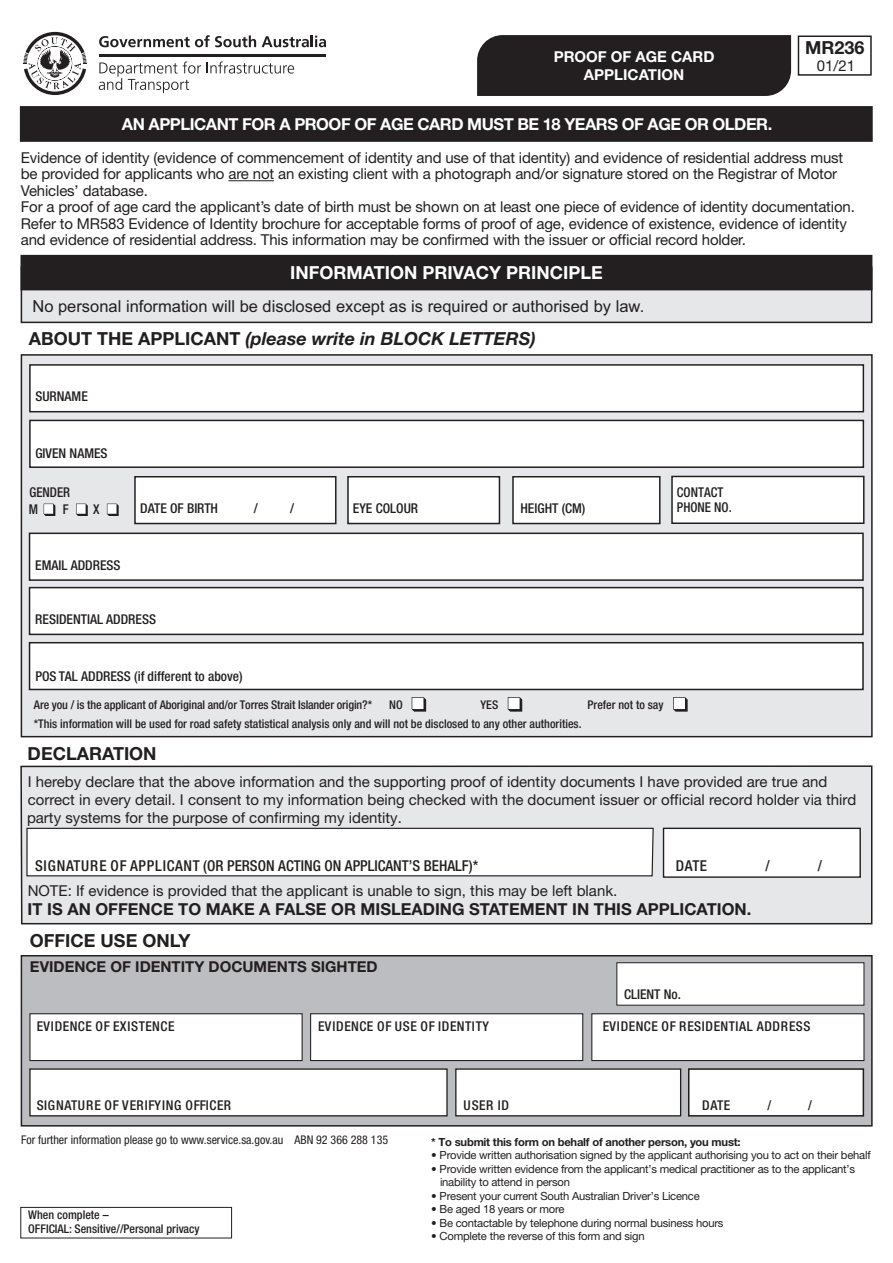
<style>
.page{position:relative;width:893px;height:1263px;background:#fff}
.page>*{position:absolute;margin:0;border:0;box-sizing:border-box;transform-origin:0 0}
.t1{font:italic 700 18px "Helvetica Neue";color:#231f20}
.t2{font:700 18px "Helvetica Neue";color:#231f20}
.t3{font:700 18px "Helvetica Neue";color:#fff}
.t4{font:16.5px "Arial";color:#231f20}
.t5{font:700 16.5px "Helvetica Neue";color:#231f20}
.t6{font:700 16.5px "Helvetica Neue";letter-spacing:-.03em;color:#fff}
.t7{font:15px/16.5px "Helvetica Neue";letter-spacing:-.01em;color:#231f20}
.t8{font:500 condensed 15px "Helvetica Neue";color:#231f20}
.t9{font:700 15px "Helvetica Neue";color:#231f20}
.t10{font:700 15px/18px "Helvetica Neue";color:#fff;text-align:center}
.t11{font:500 condensed 15px "Helvetica Neue";color:#231f20;scale:.95 1}
.t12{font:500 condensed 13.5px "Helvetica Neue";color:#231f20}
.t13{font:500 condensed 13.5px/15px "Helvetica Neue";color:#231f20;scale:.95 1}
.t14{font:500 condensed 12px/13.5px "Helvetica Neue";color:#231f20}
.t15{font:condensed 12px "Helvetica Neue";color:#231f20}
.t16{font:11.25px/13.5px "Helvetica Neue";letter-spacing:-.02em;color:#231f20}
.t17{font:700 11.25px "Helvetica Neue";letter-spacing:-.02em;color:#231f20}
.s1{font-style:normal}
</style>
<div class="page">
<div style="left:21px;top:267px;width:851px;height:55px;background:#e6e7e9"></div>
<div style="left:21px;top:266px;width:851px;height:57px;border:2px solid #231f20"></div>
<div style="left:21px;top:255px;width:851px;height:35px;background:#231f20"></div>
<div style="left:21px;top:354px;width:852px;height:383px;background:#e6e7e9;border:2px solid #231f20"></div>
<div style="left:21px;top:955px;width:852px;height:171px;background:#bcbdc0;border:2px solid #231f20"></div>
<div style="left:616px;top:962px;width:248px;height:43px;background:#fff;border:1px solid #231f20"></div>
<div style="left:29px;top:1068px;width:419px;height:48px;background:#fff;border:1px solid #231f20"></div>
<div style="left:688px;top:1068px;width:176px;height:48px;background:#fff;border:2px solid #231f20"></div>
<div style="left:455px;top:1068px;width:226px;height:48px;background:#fff;border:1px solid #231f20"></div>
<div style="left:591px;top:1013px;width:273px;height:48px;background:#fff;border:1px solid #231f20"></div>
<div style="left:310px;top:1013px;width:273px;height:48px;background:#fff;border:1px solid #231f20"></div>
<div style="left:29px;top:1013px;width:274px;height:48px;background:#fff;border:1px solid #231f20"></div>
<div style="left:29px;top:420px;width:835px;height:48px;background:#fff;border:2px solid #231f20"></div>
<div style="left:348px;top:477px;width:151px;height:46px;background:#fff"></div>
<div style="left:347px;top:476px;width:153px;height:48px;border:2px solid #231f20"></div>
<div style="left:671px;top:476px;width:193px;height:48px;background:#fff;border:2px solid #231f20"></div>
<div style="left:30px;top:588px;width:833px;height:46px;background:#fff"></div>
<div style="left:30px;top:534px;width:833px;height:46px;background:#fff"></div>
<div style="left:29px;top:587px;width:835px;height:48px;border:2px solid #231f20"></div>
<div style="left:29px;top:642px;width:835px;height:48px;background:#fff;border:2px solid #231f20"></div>
<div style="left:134px;top:476px;width:203px;height:48px;background:#fff;border:2px solid #231f20"></div>
<div style="left:513px;top:477px;width:147px;height:46px;background:#fff"></div>
<div style="left:512px;top:476px;width:148px;height:48px;border:2px solid #231f20"></div>
<svg style="left:44px;top:503px;width:11px;height:13px"></svg>
<svg style="left:76px;top:503px;width:12px;height:13px"></svg>
<svg style="left:107px;top:503px;width:12px;height:13px"></svg>
<div style="left:20px;top:765px;width:853px;height:160px;background:#e6e7e9"></div>
<svg style="left:26px;top:827px;width:628px;height:50px"></svg>
<div style="left:663px;top:828px;width:198px;height:50px;background:#fff;border:1px solid #231f20"></div>
<div style="left:29px;top:364px;width:835px;height:48px;background:#fff;border:2px solid #231f20"></div>
<div style="left:29px;top:533px;width:835px;height:48px;border:2px solid #231f20"></div>
<div style="left:20px;top:106px;width:853px;height:36px;background:#231f20;border:2px solid #231f20"></div>
<svg style="left:412px;top:697px;width:14px;height:15px"></svg>
<svg style="left:508px;top:697px;width:14px;height:15px"></svg>
<svg style="left:673px;top:697px;width:15px;height:15px"></svg>
<hr style="left:228px;top:180px;width:46px;height:1px;background:#231f20">
<div style="left:798px;top:36px;width:74px;height:40px;border:2px solid #231f20"></div>
<div style="left:477px;top:35px;width:314px;height:61px;background:#231f20"></div>
<hr style="left:99px;top:54px;width:227px;height:3px;background:#231f20">
<svg style="left:99px;top:35px;width:157px;height:12px"></svg>
<svg style="left:262px;top:35px;width:64px;height:12px"></svg>
<svg style="left:23px;top:32px;width:64px;height:63px"></svg>
<svg style="left:207px;top:61px;width:87px;height:13px"></svg>
<svg style="left:99px;top:61px;width:102px;height:32px"></svg>
<div style="left:20px;top:1207px;width:212px;height:31px;border:1px solid #231f20"></div>
<p class="t2" style="left:805px;top:37px;width:61px">MR236</p>
<p class="t10" style="left:554px;top:48px;width:162px">PROOF OF AGE CARD<br>APPLICATION</p>
<p class="t7" style="left:817px;top:57px;width:40px">01/21</p>
<p class="t6" style="left:122px;top:114px;width:652px">AN APPLICANT FOR A PROOF OF AGE CARD MUST BE 18 YEARS OF AGE OR OLDER.</p>
<p class="t7" style="left:21px;top:149px;width:824px">Evidence of identity (evidence of commencement of identity and use of that identity) and evidence of residential address must be provided for applicants who are not an existing client with a photograph and/or signature stored on the Registrar of Motor<br>Vehicles’ database.</p>
<p class="t7" style="left:21px;top:198px;width:835px">For a proof of age card the applicant’s date of birth must be shown on at least one piece of evidence of identity documentation.<br>Refer to MR583 Evidence of Identity brochure for acceptable forms of proof of age, evidence of existence, evidence of identity and evidence of residential address. This information may be confirmed with the issuer or official record holder.</p>
<p class="t3" style="left:290px;top:262px;width:314px">INFORMATION PRIVACY PRINCIPLE</p>
<p class="t4" style="left:32px;top:295px;width:613px">No personal information will be disclosed except as is required or authorised by law.</p>
<p class="t1" style="left:29px;top:328px;width:509px"><span class="s1">ABOUT THE APPLICANT</span> (please write in BLOCK LETTERS)</p>
<p class="t12" style="left:35px;top:388px;width:54px">SURNAME</p>
<p class="t12" style="left:35px;top:445px;width:74px">GIVEN NAMES</p>
<p class="t13" style="left:30px;top:485px;width:44px">GENDER</p>
<p class="t13" style="left:29px;top:502px;width:11px">M</p>
<p class="t13" style="left:63px;top:502px;width:8px">F</p>
<p class="t13" style="left:93px;top:502px;width:8px">X</p>
<p class="t12" style="left:35px;top:557px;width:87px">EMAIL ADDRESS</p>
<p class="t12" style="left:140px;top:500px;width:79px">DATE OF BIRTH</p>
<p class="t12" style="left:254px;top:500px;width:5px">/</p>
<p class="t12" style="left:290px;top:500px;width:5px">/</p>
<p class="t12" style="left:353px;top:500px;width:67px">EYE COLOUR</p>
<p class="t12" style="left:520px;top:500px;width:66px">HEIGHT (CM)</p>
<p class="t12" style="left:35px;top:611px;width:122px">RESIDENTIAL ADDRESS</p>
<p class="t13" style="left:677px;top:485px;width:59px">CONTACT<br>PHONE NO.</p>
<p class="t12" style="left:35px;top:668px;width:209px">POS TAL ADDRESS (if different to above)</p>
<p class="t14" style="left:34px;top:698px;width:340px">Are you / is the applicant of Aboriginal and/or Torres Strait Islander origin?*</p>
<p class="t14" style="left:389px;top:698px;width:15px">NO</p>
<p class="t14" style="left:481px;top:698px;width:19px">YES</p>
<p class="t14" style="left:588px;top:698px;width:77px">Prefer not to say</p>
<p class="t14" style="left:34px;top:716px;width:549px">*This information will be used for road safety statistical analysis only and will not be disclosed to any other authorities.</p>
<p class="t2" style="left:28px;top:743px;width:130px">DECLARATION</p>
<p class="t7" style="left:28px;top:773px;width:801px">I hereby declare that the above information and the supporting proof of identity documents I have provided are true and</p>
<p class="t7" style="left:28px;top:791px;width:830px">correct in every detail. I consent to my information being checked with the document issuer or official record holder via third</p>
<p class="t7" style="left:27px;top:809px;width:376px">party systems for the purpose of confirming my identity.</p>
<p class="t8" style="left:35px;top:856px;width:445px">G I S N UTA R OE NAC I LPPAF T (OR PERSON ACTING ON APPLICANT’S BEHALF)*</p>
<p class="t8" style="left:676px;top:856px;width:33px">D ETA</p>
<p class="t11" style="left:765px;top:856px;width:6px">/</p>
<p class="t11" style="left:818px;top:856px;width:6px">/</p>
<p class="t5" style="left:28px;top:899px;width:725px">IT IS AN OFFENCE TO MAKE A FALSE OR MISLEADING STATEMENT IN THIS APPLICATION.</p>
<p class="t7" style="left:28px;top:882px;width:591px">NOTE: If evidence is provided that the applicant is unable to sign, this may be left blank.</p>
<p class="t2" style="left:30px;top:929px;width:162px">OFFICE USE ONLY</p>
<p class="t9" style="left:30px;top:957px;width:349px">EVIDENCE OF IDENTITY DOCUMENTS SIGHTED</p>
<p class="t12" style="left:624px;top:986px;width:58px">CLIENT No.</p>
<p class="t12" style="left:37px;top:1018px;width:139px">D I VE NE OEC NETS I XEF EC</p>
<p class="t12" style="left:318px;top:1018px;width:172px">D I VE NE EC O UF OES D IF NE YT I T</p>
<p class="t12" style="left:603px;top:1018px;width:209px">D I VE NE OEC RF D I SE NE DALA I T D R SSE</p>
<p class="t12" style="left:37px;top:1097px;width:196px">G I S N UTA R OE REVF N I YF I G O REC I FF</p>
<p class="t12" style="left:464px;top:1097px;width:47px">U RES DI</p>
<p class="t12" style="left:702px;top:1097px;width:30px">D ETA</p>
<p class="t13" style="left:767px;top:1097px;width:5px">/</p>
<p class="t13" style="left:808px;top:1097px;width:5px">/</p>
<p class="t15" style="left:21px;top:1133px;width:368px">For further information please go to www.service.sa.gov.au ABN 92 366 288 135</p>
<p class="t14" style="left:28px;top:1208px;width:173px">When complete –<br>OFFICIAL: Sensitive//Personal privacy</p>
<p class="t17" style="left:431px;top:1135px;width:311px">* To submit this form on behalf of another person, you must:</p>
<p class="t16" style="left:431px;top:1148px;width:441px">• Provide written authorisation signed by the applicant authorising you to act on their behalf</p>
<p class="t16" style="left:440px;top:1162px;width:417px;text-indent:-9px">• Provide written evidence from the applicant’s medical practitioner as to the applicant’s inability to attend in person</p>
<p class="t16" style="left:431px;top:1189px;width:270px">• Present your current South Australian Driver’s Licence</p>
<p class="t16" style="left:431px;top:1202px;width:135px">• Be aged 18 years or more</p>
<p class="t16" style="left:431px;top:1216px;width:294px">• Be contactable by telephone during normal business hours</p>
<p class="t16" style="left:431px;top:1229px;width:215px">• Complete the reverse of this form and sign</p>
</div>
